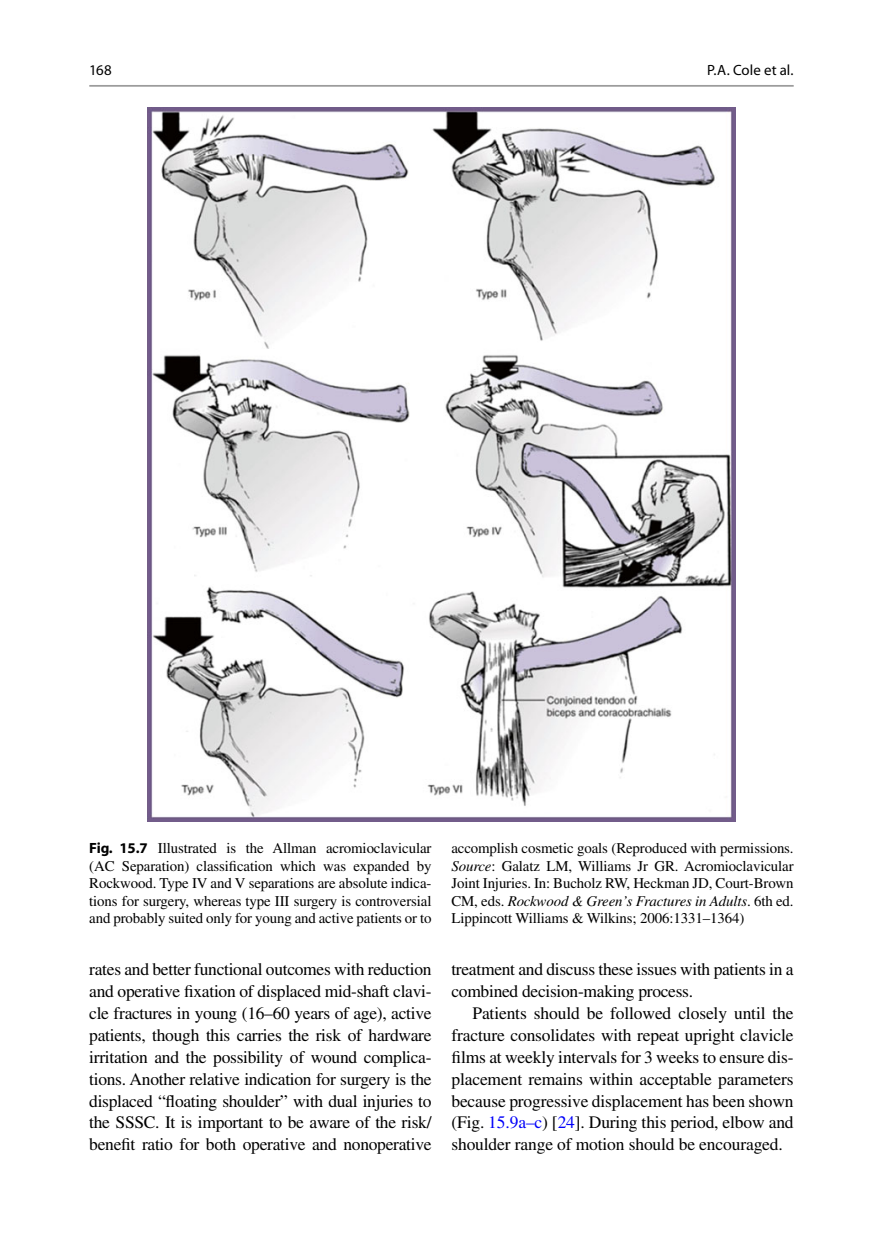
<style>
.page{position:relative;width:883px;height:1260px;background:#fff}
.page>*{position:absolute;margin:0;border:0;box-sizing:border-box;transform-origin:0 0}
.t1{font:17.5px/21.9px "Cpklhm Times";letter-spacing:-.015em;color:#000;text-align:justify}
.t2{font:14.88px/17.5px "Cpklhm Times";letter-spacing:-.01em;color:#000;text-align:justify}
.t3{font:italic 14.88px "Psthtb Times";letter-spacing:-.01em;color:#000}
.t4{font:14.88px "Fqwwnq Myriad";letter-spacing:.01em;color:#000}
.s1{font-family:"Wqgqvl Myriad";font-weight:700}
.s2{font-family:"Psthtb Times";font-style:italic}
.s3{font-family:"Cpklhm Times";font-style:normal}
.s4{color:#0000fa}
</style>
<div class="page">
<img style="left:147px;top:107px;width:588px;height:715px">
<hr style="left:89px;top:85px;width:705px;height:2px;background:#9c9c9c">
<p class="t4" style="left:89px;top:64px;width:24px">168</p>
<p class="t4" style="left:707px;top:64px;width:88px">P.A. Cole et al.</p>
<p class="t2" style="left:89px;top:841px;width:344px"><span class="s1">Fig. 15.7</span> Illustrated is the Allman acromioclavicular (AC Separation) classification which was expanded by Rockwood. Type IV and V separations are absolute indica&shy;tions for surgery, whereas type III surgery is controversial and probably suited only for young and active patients or to</p>
<p class="t2" style="left:451px;top:841px;width:344px">accomplish cosmetic goals (Reproduced with permissions.<br><span class="s2">Source</span> : Galatz LM, Williams Jr GR. Acromioclavicular Joint Injuries. In: Bucholz RW, Heckman JD, Court-Brown</p>
<p class="t3" style="left:451px;top:895px;width:344px"><span class="s3">CM, eds.</span> Rockwood &amp; Green’s Fractures in Adults <span class="s3">. 6th ed.</span></p>
<p class="t2" style="left:451px;top:911px;width:294px">Lippincott Williams &amp; Wilkins; 2006:1331–1364)</p>
<p class="t1" style="left:89px;top:960px;width:344px">rates and better functional outcomes with reduction and operative fixation of displaced mid-shaft clavi&shy;cle fractures in young (16–60 years of age), active patients, though this carries the risk of hardware irritation and the possibility of wound complica&shy;tions. Another relative indication for surgery is the displaced “floating shoulder” with dual injuries to the SSSC. It is important to be aware of the risk/ benefit ratio for both operative and nonoperative</p>
<p class="t1" style="left:451px;top:960px;width:344px">treatment and discuss these issues with patients in a combined decision- making process.</p>
<p class="t1" style="left:451px;top:1004px;width:344px;text-indent:21px">Patients should be followed closely until the fracture consolidates with repeat upright clavicle films at weekly intervals for 3 weeks to ensure dis&shy;placement remains within acceptable parameters because progressive displacement has been shown (Fig. <span class="s4">15.9a–c</span> ) [ <span class="s4">24</span> ]. During this period, elbow and shoulder range of motion should be encouraged.</p>
</div>
